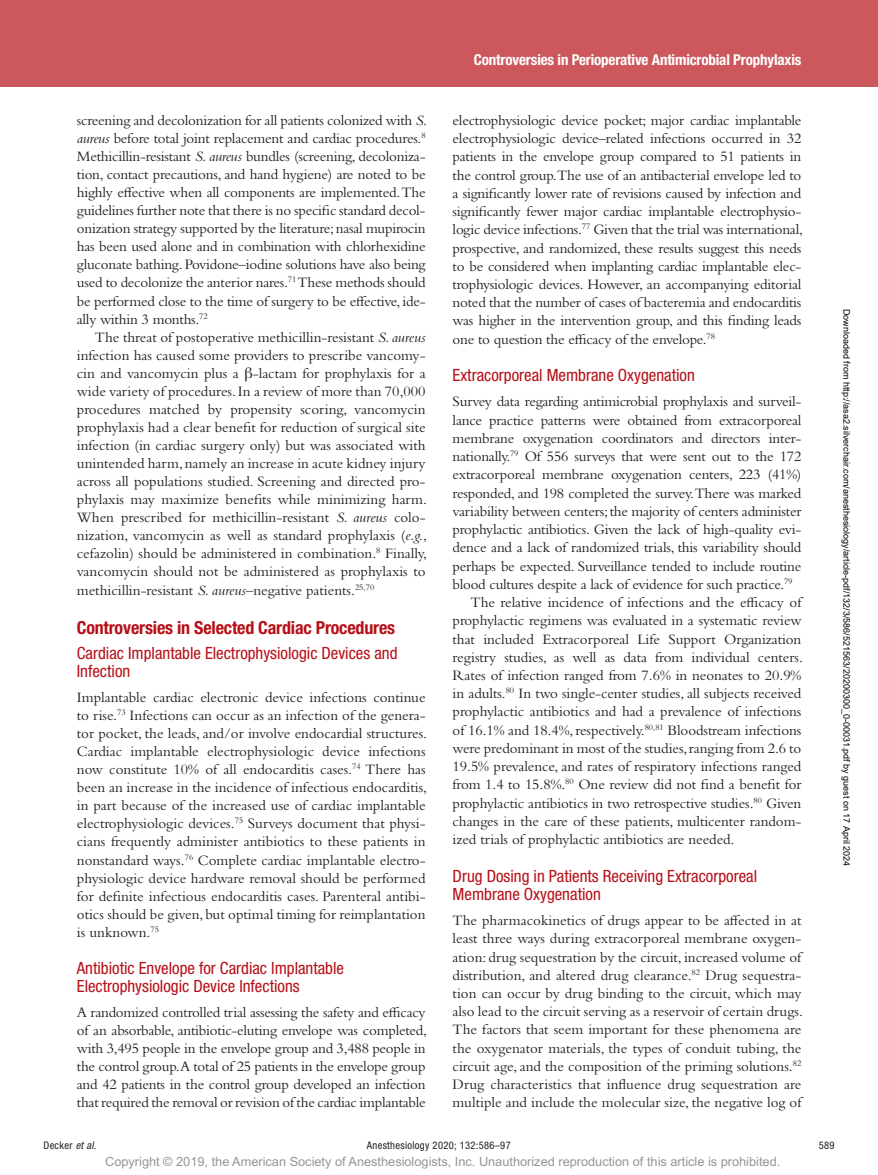
<style>
.page{position:relative;width:878px;height:1175px;background:#fff}
.page>*{position:absolute;margin:0;border:0;box-sizing:border-box;transform-origin:0 0}
.t1{font:700 condensed 18px "Helvetica Neue LT Std";letter-spacing:-.01em;color:#b70f17}
.t2{font:condensed 16.8px/18px "Helvetica Neue LT Std";color:#b70f17}
.t3{font:15px/18px "Bembo Std";letter-spacing:-.015em;color:#231f20;text-align:justify}
.t4{font:700 condensed 15px "Helvetica Neue LT Std";letter-spacing:-.01em;color:#fff}
.t5{font:12.75px "Arial MT Std";color:#939598}
.t6{font:condensed 10.5px "Helvetica Neue LT Std";letter-spacing:.03em;color:#231f20}
.t7{font:9px "Arial";color:#000}
.s1{font-style:italic}
.s2{font-family:"Gandhari Unicode"}
</style>
<div class="page">
<div style="left:0;top:0;width:878px;height:86px;background:#cc575d"></div>
<p class="t3" style="left:77px;top:111px;width:352px">screening and decolonization for all patients colonized with <span class="s1">S. aureus</span> before total joint replacement and cardiac procedures.<sup>8<br></sup>Methicillin-resistant <span class="s1">S. aureus</span> bundles (screening, decoloniza&shy;tion, contact precautions, and hand hygiene) are noted to be highly effective when all components are implemented. The guidelines further note that there is no specific standard decol&shy;onization strategy supported by the literature; nasal mupirocin has been used alone and in combination with chlorhexidine gluconate bathing. Povidone–iodine solutions have also being used to decolonize the anterior nares.<sup>71</sup> These methods should be performed close to the time of surgery to be effective, ide&shy;ally within 3 months.<sup>72</sup></p>
<p class="t3" style="left:77px;top:328px;width:352px;text-indent:18px">The threat of postoperative methicillin-resistant <span class="s1">S. aureus </span>infection has caused some providers to prescribe vancomy&shy;cin and vancomycin plus a <span class="s2">β</span>-lactam for prophylaxis for a wide variety of procedures. In a review of more than 70,000 procedures matched by propensity scoring, vancomycin prophylaxis had a clear benefit for reduction of surgical site infection (in cardiac surgery only) but was associated with unintended harm, namely an increase in acute kidney injury across all populations studied. Screening and directed pro&shy;phylaxis may maximize benefits while minimizing harm.<br>When prescribed for methicillin-resistant <span class="s1">S. aureus</span> colo&shy;nization, vancomycin as well as standard prophylaxis (<span class="s1">e.g.</span>, cefazolin) should be administered in combination.<sup>8</sup> Finally, vancomycin should not be administered as prophylaxis to methicillin-resistant <span class="s1">S. aureus</span>–negative patients.<sup>25,70</sup></p>
<p class="t1" style="left:77px;top:617px;width:320px">Controversies in Selected Cardiac Procedures</p>
<p class="t2" style="left:77px;top:644px;width:322px">Cardiac Implantable Electrophysiologic Devices and<br>Infection</p>
<p class="t3" style="left:77px;top:688px;width:352px">Implantable cardiac electronic device infections continue to rise.<sup>73</sup> Infections can occur as an infection of the genera&shy;tor pocket, the leads, and/or involve endocardial structures.<br>Cardiac implantable electrophysiologic device infections now constitute 10% of all endocarditis cases.<sup>74</sup> There has been an increase in the incidence of infectious endocarditis, in part because of the increased use of cardiac implantable electrophysiologic devices.<sup>75</sup> Surveys document that physi&shy;cians frequently administer antibiotics to these patients in nonstandard ways.<sup>76</sup> Complete cardiac implantable electro&shy;physiologic device hardware removal should be performed for definite infectious endocarditis cases. Parenteral antibi&shy;otics should be given, but optimal timing for reimplantation is unknown.<sup>75</sup></p>
<p class="t2" style="left:77px;top:959px;width:269px">Antibiotic Envelope for Cardiac Implantable<br>Electrophysiologic Device Infections</p>
<p class="t3" style="left:77px;top:1003px;width:352px">A randomized controlled trial assessing the safety and efficacy of an absorbable, antibiotic-eluting envelope was completed, with 3,495 people in the envelope group and 3,488 people in the control group.A total of 25 patients in the envelope group and 42 patients in the control group developed an infection that required the removal or revision of the cardiac implantable</p>
<p class="t4" style="left:474px;top:51px;width:329px">Controversies in Perioperative Antimicrobial Prophylaxis</p>
<p class="t3" style="left:452px;top:111px;width:352px">electrophysiologic device pocket; major cardiac implantable electrophysiologic device–related infections occurred in 32 patients in the envelope group compared to 51 patients in the control group.The use of an antibacterial envelope led to a significantly lower rate of revisions caused by infection and significantly fewer major cardiac implantable electrophysio&shy;logic device infections.<sup>77</sup> Given that the trial was international, prospective, and randomized, these results suggest this needs to be considered when implanting cardiac implantable elec&shy;trophysiologic devices. However, an accompanying editorial noted that the number of cases of bacteremia and endocarditis was higher in the intervention group, and this finding leads one to question the efficacy of the envelope.<sup>78</sup></p>
<p class="t2" style="left:452px;top:366px;width:244px">Extracorporeal Membrane Oxygenation</p>
<p class="t3" style="left:452px;top:392px;width:350px">Survey data regarding antimicrobial prophylaxis and surveil-</p>
<p class="t3" style="left:452px;top:411px;width:350px">lance practice patterns were obtained from extracorporeal</p>
<p class="t3" style="left:452px;top:429px;width:350px">membrane oxygenation coordinators and directors inter-</p>
<p class="t3" style="left:452px;top:447px;width:350px">nationally.<sup>79</sup> Of 556 surveys that were sent out to the 172</p>
<p class="t3" style="left:452px;top:465px;width:350px">extracorporeal membrane oxygenation centers, 223 (41%)</p>
<p class="t3" style="left:452px;top:483px;width:350px">responded, and 198 completed the survey.There was marked</p>
<p class="t3" style="left:452px;top:502px;width:350px">variability between centers; the majority of centers administer</p>
<p class="t3" style="left:452px;top:520px;width:350px">prophylactic antibiotics. Given the lack of high-quality evi-</p>
<p class="t3" style="left:452px;top:538px;width:350px">dence and a lack of randomized trials, this variability should</p>
<p class="t3" style="left:452px;top:556px;width:350px">perhaps be expected. Surveillance tended to include routine</p>
<p class="t3" style="left:452px;top:575px;width:341px">blood cultures despite a lack of evidence for such practice.<sup>79</sup></p>
<p class="t3" style="left:470px;top:593px;width:332px">The relative incidence of infections and the efficacy of</p>
<p class="t3" style="left:452px;top:611px;width:350px">prophylactic regimens was evaluated in a systematic review</p>
<p class="t3" style="left:452px;top:629px;width:350px">that included Extracorporeal Life Support Organization</p>
<p class="t3" style="left:452px;top:648px;width:352px">registry studies, as well as data from individual centers.</p>
<p class="t3" style="left:452px;top:666px;width:350px">Rates of infection ranged from 7.6% in neonates to 20.9%</p>
<p class="t3" style="left:452px;top:684px;width:350px">in adults.<sup>80</sup> In two single-center studies, all subjects received</p>
<p class="t3" style="left:452px;top:702px;width:350px">prophylactic antibiotics and had a prevalence of infections</p>
<p class="t3" style="left:452px;top:720px;width:350px">of 16.1% and 18.4%, respectively.<sup>80,81</sup> Bloodstream infections</p>
<p class="t3" style="left:452px;top:739px;width:350px">were predominant in most of the studies, ranging from 2.6 to</p>
<p class="t3" style="left:452px;top:757px;width:350px">19.5% prevalence, and rates of respiratory infections ranged</p>
<p class="t3" style="left:452px;top:775px;width:350px">from 1.4 to 15.8%.<sup>80</sup> One review did not find a benefit for</p>
<p class="t3" style="left:452px;top:793px;width:350px">prophylactic antibiotics in two retrospective studies.<sup>80</sup> Given</p>
<p class="t3" style="left:452px;top:812px;width:350px">changes in the care of these patients, multicenter random-</p>
<p class="t3" style="left:452px;top:830px;width:283px">ized trials of prophylactic antibiotics are needed.</p>
<p class="t2" style="left:452px;top:866px;width:306px">Drug Dosing in Patients Receiving Extracorporeal<br>Membrane Oxygenation</p>
<p class="t3" style="left:452px;top:911px;width:352px">The pharmacokinetics of drugs appear to be affected in at least three ways during extracorporeal membrane oxygen&shy;ation: drug sequestration by the circuit, increased volume of distribution, and altered drug clearance.<sup>82</sup> Drug sequestra&shy;tion can occur by drug binding to the circuit, which may also lead to the circuit serving as a reservoir of certain drugs.<br>The factors that seem important for these phenomena are the oxygenator materials, the types of conduit tubing, the circuit age, and the composition of the priming solutions.<sup>82<br></sup>Drug characteristics that influence drug sequestration are multiple and include the molecular size, the negative log of</p>
<p class="t7" style="left:850px;top:309px;width:559px;rotate:90deg">Downloaded from http://asa2.silverchair.com/anesthesiology/article-pdf/132/3/586/521563/20200300_0-00031.pdf by guest on 17 April 2024</p>
<p class="t6" style="left:44px;top:1139px;width:54px">Decker <span class="s1">et al.</span></p>
<p class="t6" style="left:372px;top:1139px;width:140px">nesthesiology 2020; 132:586–97</p>
<p class="t6" style="left:818px;top:1139px;width:17px">589</p>
<p class="t5" style="left:105px;top:1154px;width:676px">Copyright © 2019, the American Society of Anesthesiologists, Inc. Unauthorized reproduction of this article is prohibited.</p>
</div>
